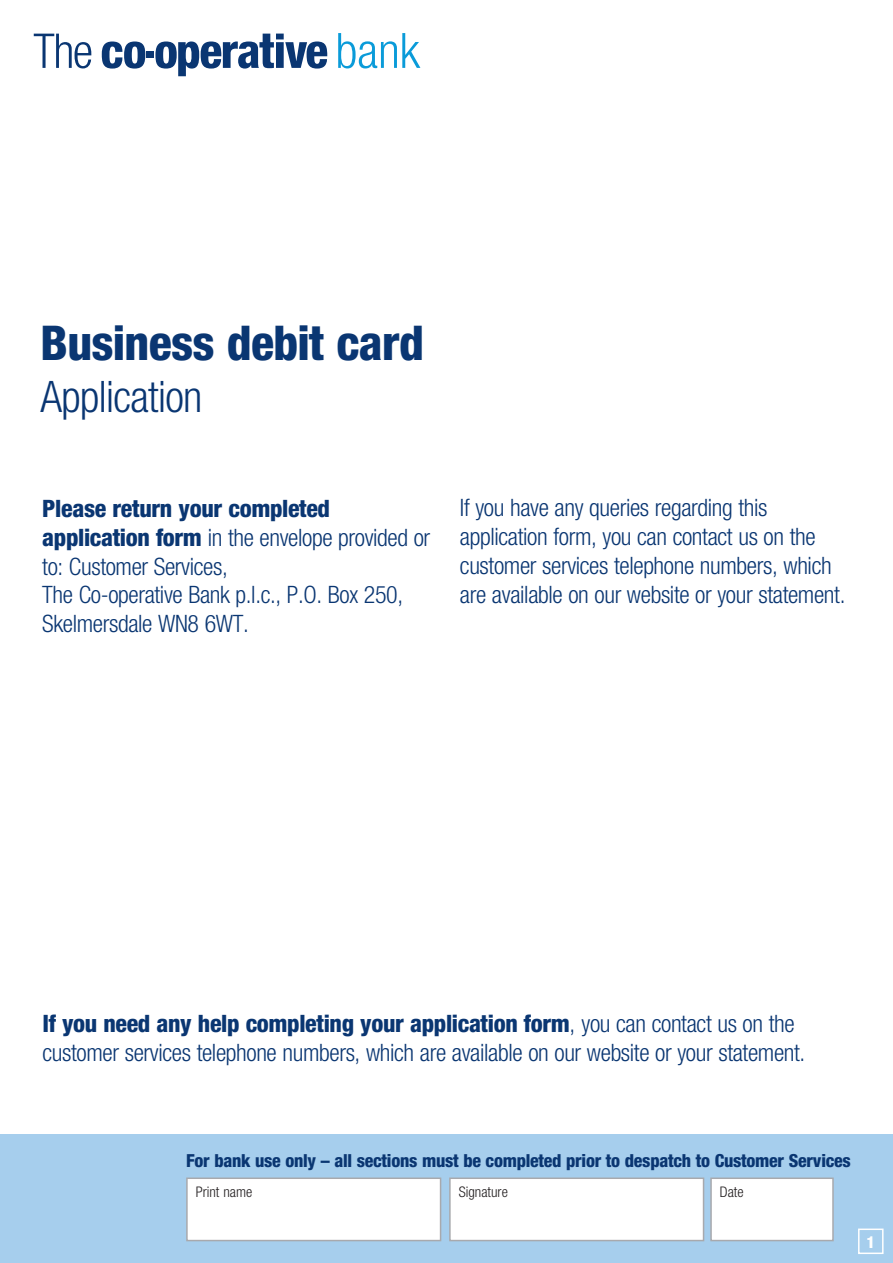
<style>
.page{position:relative;width:893px;height:1263px;background:#fff}
.page>*{position:absolute;margin:0;border:0;box-sizing:border-box;transform-origin:0 0}
.t1{font:800 condensed 48px "Helvetica Neue LT";letter-spacing:-.015em;color:#0a3672}
.t2{font:300 condensed 43.5px "Helvetica Neue LT";letter-spacing:-.015em;color:#0a3672}
.t3{font:300 condensed 24px/28.8px "Helvetica Neue LT";letter-spacing:-.015em;color:#0a3672}
.t4{font:800 condensed 18px "Helvetica Neue LT";letter-spacing:-.015em;color:#0a3672}
.t5{font:800 condensed 16.5px "Helvetica Neue LT";color:#fff}
.t6{font:300 condensed 14.7px "Helvetica Neue LT";color:#231f20}
.s1{font-weight:800}
</style>
<div class="page">
<div style="left:0;top:1135px;width:893px;height:128px;background:#a6ceed"></div>
<div style="left:186px;top:1177px;width:255px;height:64px;background:#fff;border:2px solid #a8a9ad"></div>
<div style="left:449px;top:1177px;width:255px;height:64px;background:#fff;border:2px solid #a8a9ad"></div>
<div style="left:710px;top:1177px;width:124px;height:64px;background:#fff;border:2px solid #a8a9ad"></div>
<div style="left:858px;top:1228px;width:25px;height:26px;border:2px solid #fff"></div>
<svg style="left:34px;top:34px;width:57px;height:34px"></svg>
<svg style="left:102px;top:42px;width:43px;height:27px"></svg>
<div style="left:146px;top:52px;width:8px;height:6px;background:#0a3672"></div>
<svg style="left:155px;top:34px;width:172px;height:42px"></svg>
<svg style="left:338px;top:33px;width:82px;height:35px"></svg>
<p class="t1" style="left:41px;top:313px;width:385px">Business debit card</p>
<p class="t2" style="left:41px;top:372px;width:163px">Application</p>
<p class="t3" style="left:42px;top:494px;width:389px"><span class="s1">Please return your completed application form</span> in the envelope provided or to: Customer Services,<br>The Co-operative Bank p.l.c., P.O. Box 250,<br>Skelmersdale WN8 6WT.</p>
<p class="t3" style="left:460px;top:493px;width:387px">If you have any queries regarding this application form, you can contact us on the customer services telephone numbers, which are available on our website or your statement.</p>
<p class="t3" style="left:43px;top:1009px;width:764px"><span class="s1">If you need any help completing your application form</span>, you can contact us on the customer services telephone numbers, which are available on our website or your statement.</p>
<p class="t4" style="left:186px;top:1149px;width:666px">For bank use only – all sections must be completed prior to despatch to Customer Services</p>
<p class="t6" style="left:196px;top:1184px;width:58px">Print name</p>
<p class="t6" style="left:459px;top:1184px;width:51px">Signature</p>
<p class="t6" style="left:720px;top:1184px;width:25px">Date</p>
<p class="t5" style="left:867px;top:1232px;width:10px">1</p>
</div>
